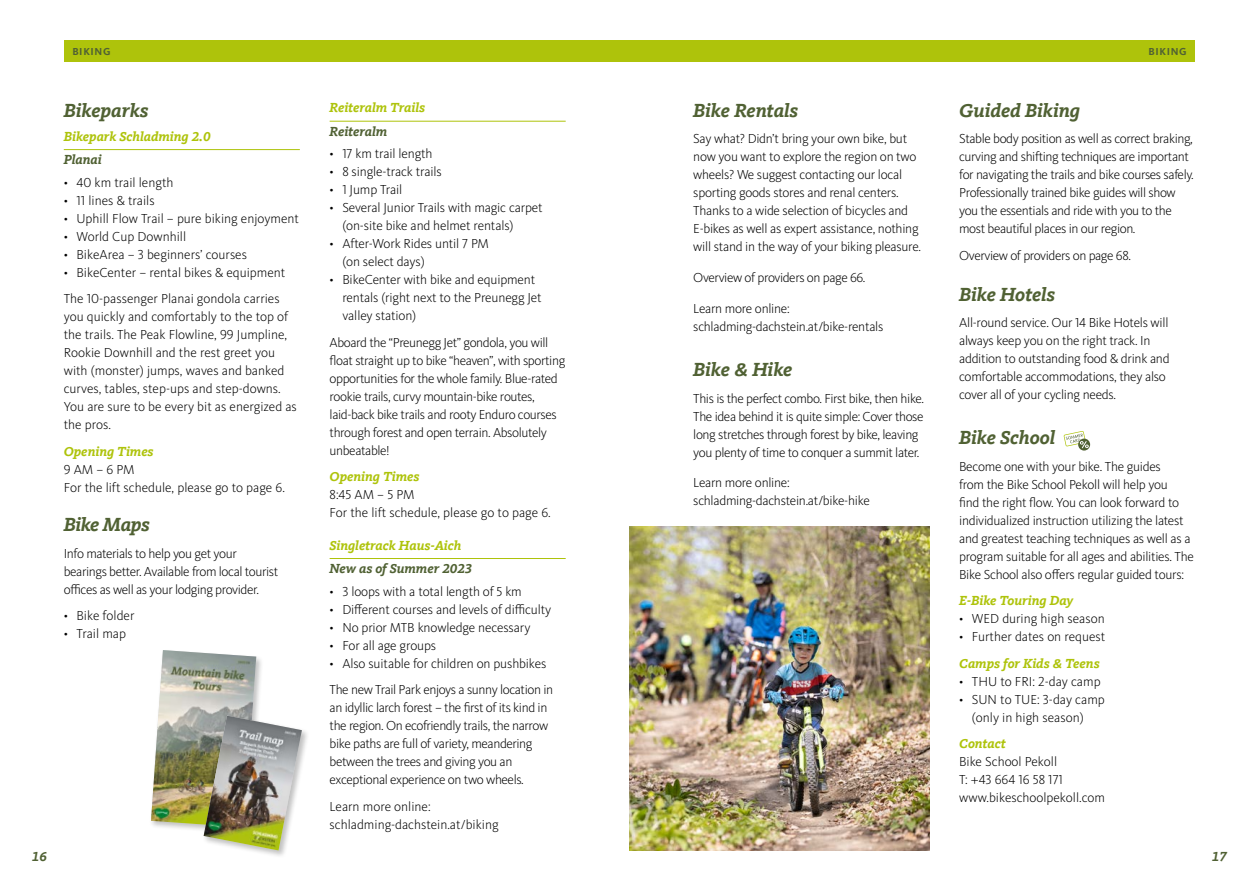
<style>
.page{position:relative;width:1259px;height:893px;background:#fff}
.page>*{position:absolute;margin:0;border:0;box-sizing:border-box;transform-origin:0 0}
.t1{font:italic 700 19.5px "Kievit Slab Offc";color:#506133}
.t2{font:italic 700 19.5px "Kievit Slab Offc";letter-spacing:-.02em;color:#506133}
.t3{font:300 13.5px/18px "Kievit OT";letter-spacing:-.02em;color:#000}
.t4{font:300 13.5px/18px "Kievit OT";color:#000}
.t5{font:italic 700 13.5px "Kievit Slab Offc";color:#aec30b}
.t6{font:italic 700 13.5px "Kievit Slab Offc";color:#506133}
.t7{font:italic 700 13.5px "Kievit Slab Offc Pro";color:#aec30b}
.t8{font:700 10.5px "Kievit Pro";letter-spacing:.06em;color:#506133}
.s1{font-family:"Calibri"}
</style>
<div class="page">
<div style="left:629px;top:41px;width:566px;height:21px;background:#aec30b"></div>
<div style="left:64px;top:41px;width:565px;height:21px;background:#aec30b"></div>
<hr style="left:64px;top:149px;width:236px;height:1px;background:#aec30b">
<hr style="left:330px;top:121px;width:236px;height:1px;background:#aec30b">
<hr style="left:330px;top:558px;width:236px;height:1px;background:#aec30b">
<svg style="left:1063px;top:431px;width:27px;height:20px"></svg>
<img style="left:629px;top:526px;width:300px;height:324px">
<div style="left:202px;top:714px;width:108px;height:144px;background:#000;opacity:.25"></div>
<img style="left:151px;top:650px;width:151px;height:200px">
<img style="left:204px;top:716px;width:98px;height:134px">
<p class="t8" style="left:72px;top:46px;width:40px">BIKING</p>
<p class="t8" style="left:1148px;top:46px;width:40px">BIKING</p>
<h1 class="t1" style="left:64px;top:99px;width:86px">Bikeparks</h1>
<p class="t5" style="left:64px;top:128px;width:148px">Bikepark Schladming 2.0</p>
<p class="t6" style="left:64px;top:152px;width:39px">Planai</p>
<p class="t4" style="left:64px;top:173px;width:111px">• 40 km trail length</p>
<p class="t4" style="left:64px;top:191px;width:92px">• 11 lines &amp; trails</p>
<p class="t4" style="left:64px;top:209px;width:237px">• Uphill Flow Trail – pure biking enjoyment</p>
<p class="t4" style="left:64px;top:227px;width:124px">• World Cup Downhill</p>
<p class="t4" style="left:64px;top:245px;width:185px">• BikeArea – 3 beginners’ courses</p>
<p class="t4" style="left:64px;top:259px;width:223px;line-height:26.5px">• BikeCenter – rental bikes &amp; equipment<br>The 10-passenger Planai gondola carries</p>
<p class="t4" style="left:64px;top:308px;width:235px">you quickly and comfortably to the top of the trails. The Peak Flowline, 99 Jumpline, Rookie Downhill and the rest greet you with (monster) jumps, waves and banked curves, tables, step-ups and step-downs.<br>You are sure to be every bit as energized as the pros.</p>
<p class="t5" style="left:64px;top:443px;width:91px">Opening Times</p>
<p class="t4" style="left:64px;top:460px;width:223px">9 AM – 6 PM<br>For the lift schedule, please go to page 6.</p>
<h1 class="t2" style="left:64px;top:513px;width:88px">Bike Maps</h1>
<p class="t3" style="left:64px;top:544px;width:216px">Info materials to help you get your bearings better. Available from local tourist offices as well as your lodging provider.</p>
<p class="t4" style="left:64px;top:606px;width:72px">• Bike folder</p>
<p class="t4" style="left:64px;top:624px;width:64px">• Trail map</p>
<p class="t5" style="left:330px;top:100px;width:97px">Reiteralm Trails</p>
<p class="t6" style="left:330px;top:124px;width:59px">Reiteralm</p>
<p class="t3" style="left:330px;top:145px;width:104px">• 17 km trail length</p>
<p class="t3" style="left:330px;top:163px;width:114px">• 8 single-track trails</p>
<p class="t3" style="left:330px;top:181px;width:74px">• 1 Jump Trail</p>
<p class="t3" style="left:342px;top:199px;width:202px;text-indent:-13px">• Several Junior Trails with magic carpet (on-site bike and helmet rentals)</p>
<p class="t3" style="left:342px;top:235px;width:148px;text-indent:-13px">• After-Work Rides until 7 PM (on select days)</p>
<p class="t3" style="left:342px;top:271px;width:201px;text-indent:-13px">• BikeCenter with bike and equipment rentals (right next to the Preunegg Jet valley station)</p>
<p class="t3" style="left:330px;top:333px;width:237px">Aboard the “Preunegg Jet” gondola, you will float straight up to bike “heaven”, with sporting opportunities for the whole family. Blue-rated rookie trails, curvy mountain-bike routes, laid-back bike trails and rooty Enduro courses through forest and open terrain. Absolutely unbeatable!</p>
<p class="t5" style="left:330px;top:469px;width:91px">Opening Times</p>
<p class="t4" style="left:330px;top:486px;width:223px">8:45 AM – 5 PM<br>For the lift schedule, please go to page 6.</p>
<p class="t5" style="left:330px;top:537px;width:133px">Singletrack Haus-Aich</p>
<p class="t6" style="left:330px;top:561px;width:144px">New as of Summer 2023</p>
<p class="t3" style="left:330px;top:582px;width:194px">• 3 loops with a total length of 5 km</p>
<p class="t3" style="left:330px;top:600px;width:223px">• Different courses and levels of difficulty</p>
<p class="t3" style="left:330px;top:618px;width:202px">• No prior MTB knowledge necessary</p>
<p class="t3" style="left:330px;top:636px;width:108px">• For all age groups</p>
<p class="t3" style="left:330px;top:650px;width:225px;line-height:26.5px">• Also suitable for children on pushbikes<br>The new Trail Park enjoys a sunny location in</p>
<p class="t3" style="left:330px;top:698px;width:220px">an idyllic larch forest – the first of its kind in the region. On ecofriendly trails, the narrow bike paths are full of variety, meandering between the trees and giving you an exceptional experience on two wheels.</p>
<p class="t4" style="left:330px;top:797px;width:170px">Learn more online: schladming-dachstein.at/biking</p>
<h1 class="t1" style="left:693px;top:99px;width:107px">Bike Rentals</h1>
<p class="t3" style="left:693px;top:130px;width:229px">Say what? Didn’t bring your own bike, but now you want to explore the region on two wheels? We suggest contacting our local sporting goods stores and renal centers.<br>Thanks to a wide selection of bicycles and E-bikes as well as expert assistance, nothing will stand in the way of your biking pleasure.</p>
<p class="t3" style="left:693px;top:269px;width:174px">Overview of providers on page 66.</p>
<p class="t3" style="left:693px;top:299px;width:192px">Learn more online: schladming-dachstein.at/bike-rentals</p>
<h1 class="t1" style="left:693px;top:358px;width:101px">Bike <span class="s1">&amp;</span> Hike</h1>
<p class="t3" style="left:693px;top:389px;width:232px">This is the perfect combo. First bike, then hike.<br>The idea behind it is quite simple: Cover those long stretches through forest by bike, leaving you plenty of time to conquer a summit later.</p>
<p class="t3" style="left:693px;top:474px;width:178px">Learn more online: schladming-dachstein.at/bike-hike</p>
<h1 class="t1" style="left:959px;top:99px;width:123px">Guided Biking</h1>
<p class="t3" style="left:959px;top:130px;width:236px">Stable body position as well as correct braking, curving and shifting techniques are important for navigating the trails and bike courses safely.<br>Professionally trained bike guides will show you the essentials and ride with you to the most beautiful places in our region.</p>
<p class="t3" style="left:959px;top:246px;width:173px">Overview of providers on page 68.</p>
<h1 class="t1" style="left:959px;top:283px;width:98px">Bike Hotels</h1>
<p class="t3" style="left:959px;top:313px;width:212px">All-round service. Our 14 Bike Hotels will always keep you on the right track. In addition to outstanding food &amp; drink and comfortable accommodations, they also cover all of your cycling needs.</p>
<h1 class="t1" style="left:959px;top:426px;width:97px">Bike School</h1>
<p class="t3" style="left:959px;top:457px;width:236px">Become one with your bike. The guides<br>from the Bike School Pekoll will help you<br>find the right flow. You can look forward to individualized instruction utilizing the latest and greatest teaching techniques as well as a program suitable for all ages and abilities. The Bike School also offers regular guided tours:</p>
<p class="t5" style="left:959px;top:593px;width:116px">E-Bike Touring Day</p>
<p class="t4" style="left:959px;top:609px;width:147px">• WED during high season</p>
<p class="t4" style="left:959px;top:627px;width:148px">• Further dates on request</p>
<p class="t5" style="left:959px;top:655px;width:142px">Camps for Kids <span class="s1">&amp;</span> Teens</p>
<p class="t4" style="left:959px;top:672px;width:143px">• THU to FRI: 2-day camp</p>
<p class="t4" style="left:972px;top:690px;width:134px;text-indent:-13px">• SUN to TUE: 3-day camp (only in high season)</p>
<p class="t7" style="left:959px;top:736px;width:48px">Contact</p>
<p class="t4" style="left:959px;top:752px;width:147px">Bike School Pekoll<br>T: +43 664 16 58 171 www.bikeschoolpekoll.com</p>
<p class="t6" style="left:32px;top:848px;width:17px">16</p>
<p class="t6" style="left:1212px;top:848px;width:17px">17</p>
</div>
